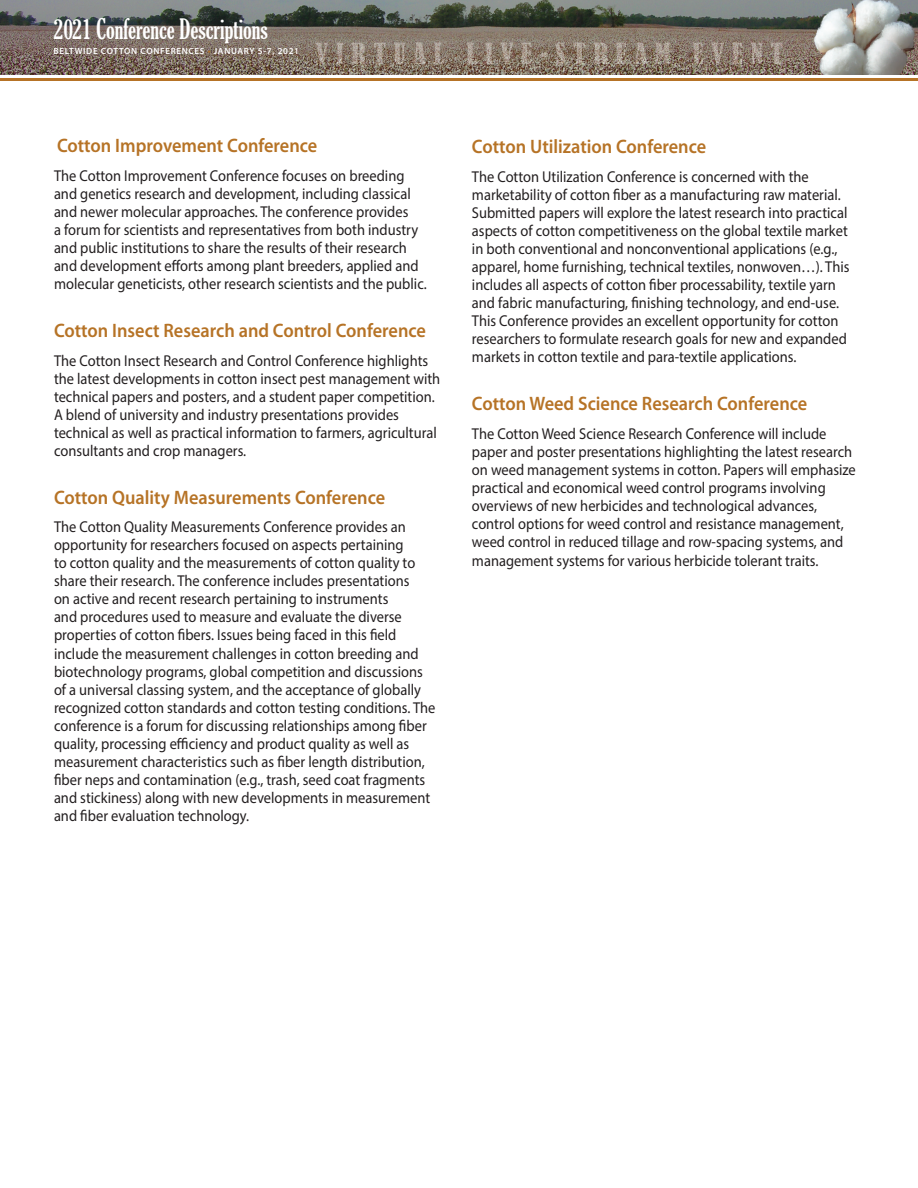
<style>
.page{position:relative;width:918px;height:1188px;background:#fff}
.page>*{position:absolute;margin:0;border:0;box-sizing:border-box;transform-origin:0 0}
.Page_Header_Left{font:extra-condensed 27px "Gloucester";color:#fff;scale:.94 1}
.Text{font:600 19.5px "Myriad Pro";color:#b67326;scale:.94 1}
.t1{font:15.75px/18px "Myriad Pro";color:#231f20;scale:.92 1}
.Conference_Name_Date{font:600 9px "Myriad Pro";letter-spacing:.075em;color:#fff}
.s1{color:#b67326}
</style>
<div class="page">
<img style="left:0;top:0;width:918px;height:75px">
<hr style="left:0;top:78px;width:918px;height:3px;background:#b67326">
<p class="Page_Header_Left" style="left:54px;top:14px;width:229px">2021 Conference Descriptions</p>
<p class="Conference_Name_Date" style="left:54px;top:46px;width:247px">BELTWIDE COTTON CONFERENCES <span class="s1">•</span> JANUARY 5-7, 2021</p>
<p class="Text" style="left:57px;top:133px;width:278px">Cotton Improvement Conference</p>
<p class="t1" style="left:54px;top:166px;width:407px">The Cotton Improvement Conference focuses on breeding and genetics research and development, including classical and newer molecular approaches. The conference provides<br>a forum for scientists and representatives from both industry and public institutions to share the results of their research and development efforts among plant breeders, applied and molecular geneticists, other research scientists and the public.</p>
<p class="Text" style="left:54px;top:318px;width:397px">Cotton Insect Research and Control Conference</p>
<p class="t1" style="left:54px;top:351px;width:421px">The Cotton Insect Research and Control Conference highlights the latest developments in cotton insect pest management with technical papers and posters, and a student paper competition.<br>A blend of university and industry presentations provides technical as well as practical information to farmers, agricultural consultants and crop managers.</p>
<p class="Text" style="left:54px;top:485px;width:354px">Cotton Quality Measurements Conference</p>
<p class="t1" style="left:54px;top:518px;width:416px">The Cotton Quality Measurements Conference provides an opportunity for researchers focused on aspects pertaining<br>to cotton quality and the measurements of cotton quality to share their research. The conference includes presentations<br>on active and recent research pertaining to instruments<br>and procedures used to measure and evaluate the diverse properties of cotton fibers. Issues being faced in this field include the measurement challenges in cotton breeding and biotechnology programs, global competition and discussions of a universal classing system, and the acceptance of globally recognized cotton standards and cotton testing conditions. The conference is a forum for discussing relationships among fiber quality, processing efficiency and product quality as well as measurement characteristics such as fiber length distribution, fiber neps and contamination (e.g., trash, seed coat fragments and stickiness) along with new developments in measurement and fiber evaluation technology.</p>
<p class="Text" style="left:472px;top:134px;width:251px">Cotton Utilization Conference</p>
<p class="t1" style="left:472px;top:167px;width:412px">The Cotton Utilization Conference is concerned with the marketability of cotton fiber as a manufacturing raw material.<br>Submitted papers will explore the latest research into practical aspects of cotton competitiveness on the global textile market in both conventional and nonconventional applications (e.g., apparel, home furnishing, technical textiles, nonwoven…). This includes all aspects of cotton fiber processability, textile yarn and fabric manufacturing, finishing technology, and end-use.<br>This Conference provides an excellent opportunity for cotton researchers to formulate research goals for new and expanded markets in cotton textile and para-textile applications.</p>
<p class="Text" style="left:472px;top:391px;width:358px">Cotton Weed Science Research Conference</p>
<p class="t1" style="left:472px;top:424px;width:419px">The Cotton Weed Science Research Conference will include paper and poster presentations highlighting the latest research on weed management systems in cotton. Papers will emphasize practical and economical weed control programs involving overviews of new herbicides and technological advances, control options for weed control and resistance management, weed control in reduced tillage and row-spacing systems, and</p>
<p class="t1" style="left:472px;top:552px;width:378px">management systems for various herbicide tolerant traits.</p>
</div>
